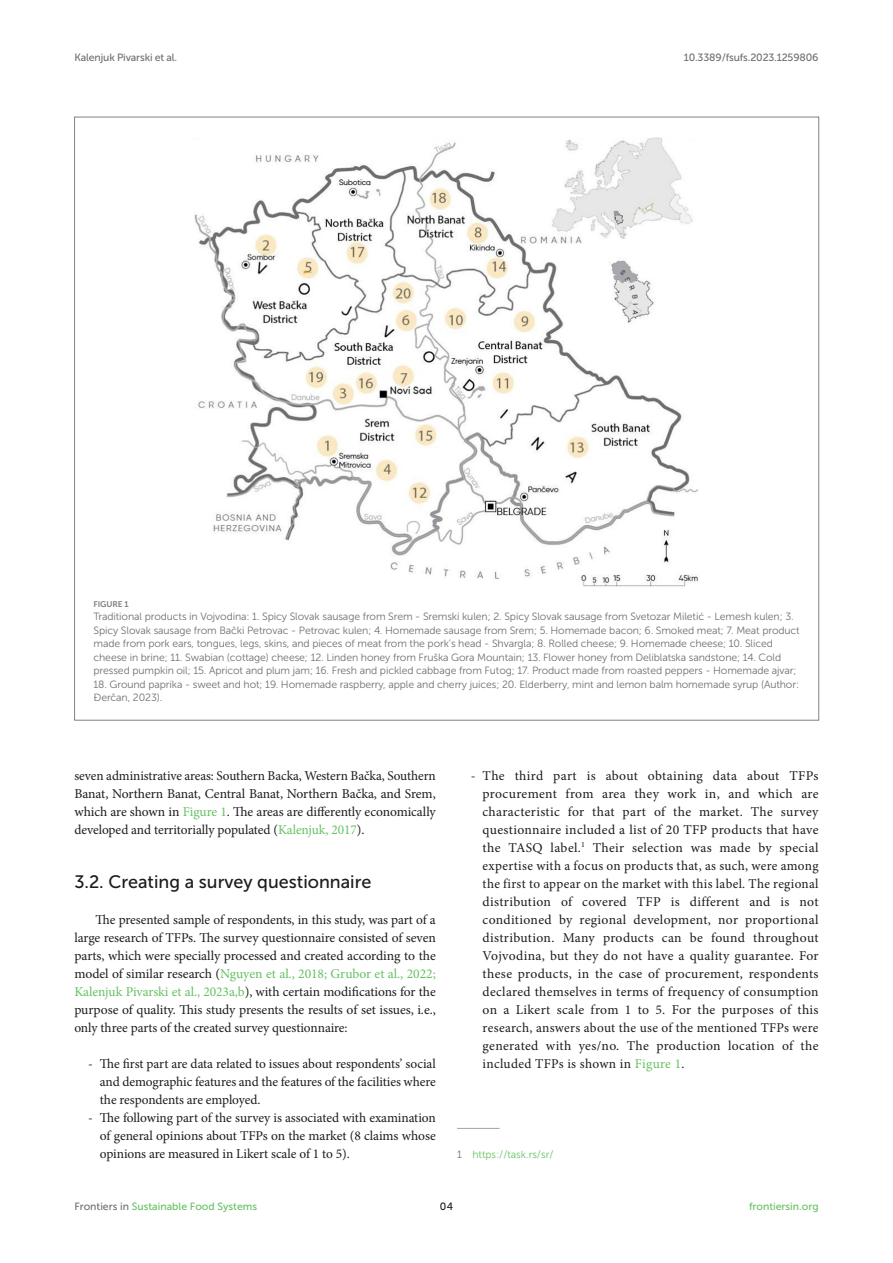
<style>
.page{position:relative;width:893px;height:1263px;background:#fff}
.page>*{position:absolute;margin:0;border:0;box-sizing:border-box;transform-origin:0 0}
.HEAD_2{font:18px "Museo Sans 500";color:#1b1c1b}
.BL_BLW{font:13.5px/18px "Minion Pro";letter-spacing:.025em;color:#1b1c1b;text-align:justify}
.TEXT_FLUSH{font:13.5px/18px "Minion Pro";letter-spacing:-.005em;color:#1b1c1b;text-align:justify}
.BL_MID{font:13.5px/18px "Minion Pro";letter-spacing:-.005em;color:#1b1c1b;text-align:justify}
.BL_ABW{font:13.5px/18px "Minion Pro";letter-spacing:-.005em;color:#1b1c1b;text-align:justify}
.FIG_LEG{font:10.5px/13.5px "Museo Sans 300";letter-spacing:-.01em;color:#706f70}
.t1{font:10.5px "Museo Sans 500";color:#65c161}
.t2{font:10.5px "Museo Sans 500";letter-spacing:-.015em;color:#706f70}
.FOOTNOTE{font:10.5px "Museo Sans 300";color:#65c161}
.t3{font:10.5px "Museo Sans 500";color:#1b1c1b}
.FIG_HD{font:8.25px "Museo Sans 700";letter-spacing:-.01em;color:#7e7f7f}
.s1{color:#65c161}
.s2{color:#706f70}
</style>
<div class="page">
<hr style="left:457px;top:1128px;width:43px;height:1px;background:#a2a3a3">
<img style="left:194px;top:137px;width:504px;height:450px">
<p class="t2" style="left:74px;top:51px;width:104px">Kalenjuk Pivarski et al.</p>
<p class="t2" style="left:684px;top:51px;width:136px">10.3389/fsufs.2023.1259806</p>
<p class="FIG_HD" style="left:94px;top:599px;width:37px">FIGURE 1</p>
<p class="FIG_LEG" style="left:94px;top:610px;width:708px">Traditional products in Vojvodina: 1. Spicy Slovak sausage from Srem - Sremski kulen; 2. Spicy Slovak sausage from Svetozar Miletić - Lemesh kulen; 3.<br>Spicy Slovak sausage from Bački Petrovac - Petrovac kulen; 4. Homemade sausage from Srem; 5. Homemade bacon; 6. Smoked meat; 7. Meat product made from pork ears, tongues, legs, skins, and pieces of meat from the pork’s head - Shvargla; 8. Rolled cheese; 9. Homemade cheese; 10. Sliced cheese in brine; 11. Swabian (cottage) cheese; 12. Linden honey from Fruška Gora Mountain; 13. Flower honey from Deliblatska sandstone; 14. Cold pressed pumpkin oil; 15. Apricot and plum jam; 16. Fresh and pickled cabbage from Futog; 17. Product made from roasted peppers - Homemade ajvar;</p>
<p class="FIG_LEG" style="left:94px;top:677px;width:707px">18. Ground paprika - sweet and hot; 19. Homemade raspberry, apple and cherry juices; 20. Elderberry, mint and lemon balm homemade syrup (Author:<br>Đerčan, 2023).</p>
<p class="TEXT_FLUSH" style="left:74px;top:767px;width:363px">seven administrative areas: Southern Backa, Western Bačka, Southern Banat, Northern Banat, Central Banat, Northern Bačka, and Srem, which are shown in <span class="s1">Figure 1</span>. The areas are differently economically developed and territorially populated (<span class="s1">Kalenjuk, 2017</span>).</p>
<p class="HEAD_2" style="left:74px;top:872px;width:299px">3.2. Creating a survey questionnaire</p>
<p class="TEXT_FLUSH" style="left:74px;top:911px;width:363px;text-indent:21px">The presented sample of respondents, in this study, was part of a large research of TFPs. The survey questionnaire consisted of seven parts, which were specially processed and created according to the model of similar research (<span class="s1">Nguyen et al., 2018; Grubor et al., 2022; Kalenjuk Pivarski et al., 2023a,b</span>), with certain modifications for the purpose of quality. This study presents the results of set issues, i.e., only three parts of the created survey questionnaire:</p>
<p class="BL_ABW" style="left:100px;top:1055px;width:337px;text-indent:-12px">‑ The first part are data related to issues about respondents’ social and demographic features and the features of the facilities where the respondents are employed.</p>
<p class="BL_MID" style="left:100px;top:1109px;width:337px;text-indent:-12px">‑ The following part of the survey is associated with examination of general opinions about TFPs on the market (8 claims whose opinions are measured in Likert scale of 1 to 5).</p>
<p class="BL_BLW" style="left:483px;top:767px;width:337px;text-indent:-12px">‑ The third part is about obtaining data about TFPs procurement from area they work in, and which are characteristic for that part of the market. The survey questionnaire included a list of 20 TFP products that have the TASQ label.<sup>1</sup> Their selection was made by special expertise with a focus on products that, as such, were among the first to appear on the market with this label. The regional distribution of covered TFP is different and is not conditioned by regional development, nor proportional distribution. Many products can be found throughout Vojvodina, but they do not have a quality guarantee. For these products, in the case of procurement, respondents declared themselves in terms of frequency of consumption on a Likert scale from 1 to 5. For the purposes of this research, answers about the use of the mentioned TFPs were generated with yes/no. The production location of the included TFPs is shown in <span class="s1">Figure 1</span>.</p>
<p class="FOOTNOTE" style="left:457px;top:1149px;width:98px"><span class="s2">1</span> https://task.rs/sr/</p>
<p class="t1" style="left:74px;top:1200px;width:184px"><span class="s2">Frontiers in</span> Sustainable Food Systems</p>
<p class="t3" style="left:440px;top:1200px;width:15px">04</p>
<p class="t1" style="left:749px;top:1200px;width:71px">frontiersin.org</p>
</div>
